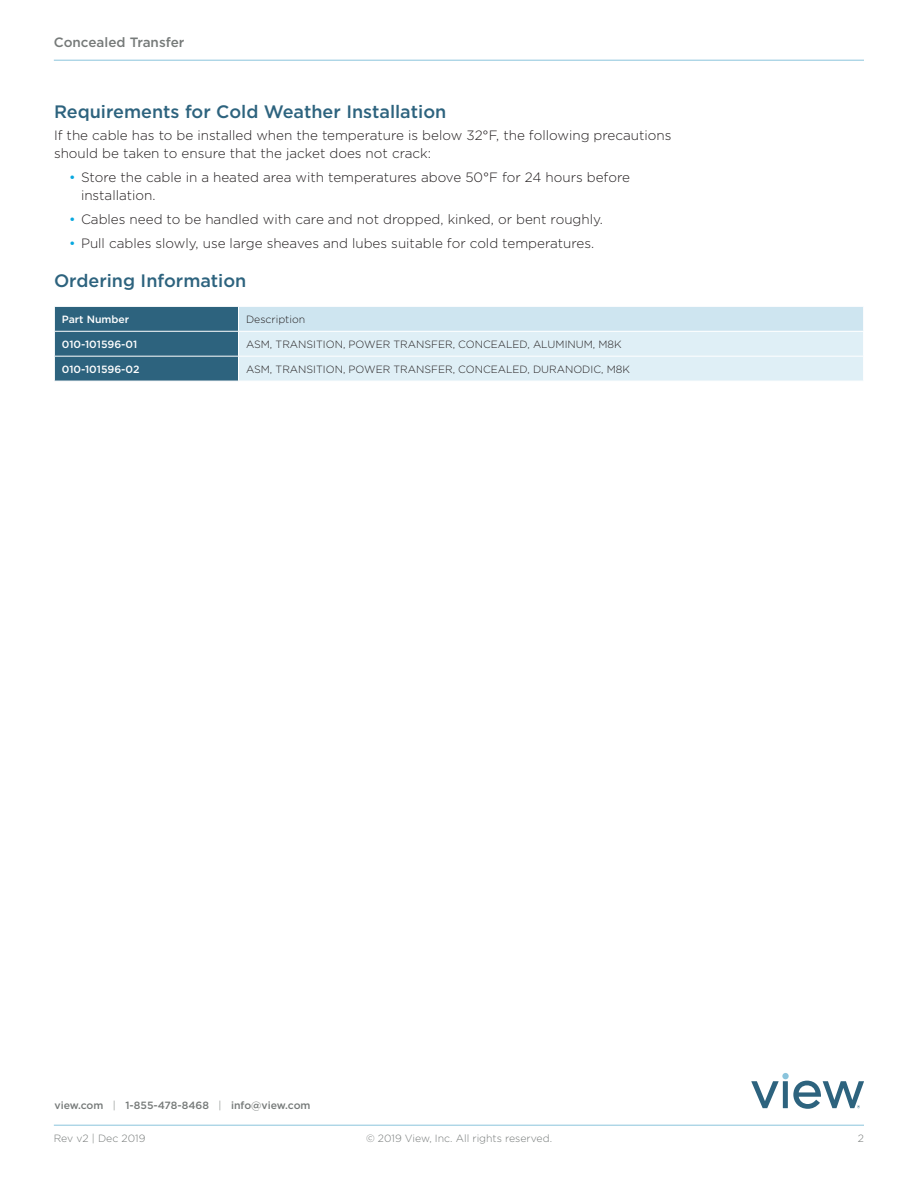
<style>
.page{position:relative;width:918px;height:1188px;background:#fff}
.page>*{position:absolute;margin:0;border:0;box-sizing:border-box;transform-origin:0 0}
.Subhead_1{font:500 18px "Gotham";color:#2d637e}
.Body_Copy{font:300 13.5px/18px "Gotham";color:#231f20}
.t1{font:500 13.5px "Gotham";color:#767a79}
.Table_Copy{font:300 10.5px "Gotham";color:#231f20}
.t2{font:300 10.5px "Gotham";color:#767a79}
.t3{font:500 10.5px "Gotham";color:#767a79}
.Table_Copy-2{font:500 10.5px "Gotham";color:#fff}
.s1{font-weight:400;color:#08a8df}
.s2{font-weight:300}
</style>
<div class="page">
<svg style="left:751px;top:1081px;width:28px;height:27px"></svg>
<div style="left:783px;top:1081px;width:5px;height:27px;background:#2d637e"></div>
<div style="left:782px;top:1073px;width:7px;height:6px;background:#8ac4dc;border-radius:50%"></div>
<svg style="left:793px;top:1081px;width:71px;height:28px"></svg>
<hr style="left:54px;top:1125px;width:810px;height:1px;background:#8ac4dc">
<hr style="left:54px;top:60px;width:810px;height:1px;background:#8ac4dc">
<svg style="left:54px;top:306px;width:809px;height:75px;background:#b5ceda"></svg>
<hr style="left:238px;top:331px;width:626px;height:1px;background:#fff">
<p class="t1" style="left:54px;top:33px;width:132px">Concealed Transfer</p>
<p class="Subhead_1" style="left:54px;top:100px;width:394px">Requirements for Cold Weather Installation</p>
<p class="Body_Copy" style="left:54px;top:126px;width:619px">If the cable has to be installed when the temperature is below 32°F, the following precautions should be taken to ensure that the jacket does not crack:</p>
<p class="Body_Copy" style="left:81px;top:168px;width:551px;text-indent:-12px"><span class="s1">•</span> Store the cable in a heated area with temperatures above 50°F for 24 hours before installation.</p>
<p class="Body_Copy" style="left:69px;top:210px;width:536px"><span class="s1">•</span> Cables need to be handled with care and not dropped, kinked, or bent roughly.</p>
<p class="Body_Copy" style="left:69px;top:234px;width:527px"><span class="s1">•</span> Pull cables slowly, use large sheaves and lubes suitable for cold temperatures.</p>
<p class="Subhead_1" style="left:54px;top:269px;width:194px">Ordering Information</p>
<p class="Table_Copy-2" style="left:62px;top:312px;width:69px">Part Number</p>
<p class="Table_Copy" style="left:246px;top:313px;width:61px">Description</p>
<p class="Table_Copy-2" style="left:62px;top:337px;width:77px">010-101596-01</p>
<p class="Table_Copy" style="left:246px;top:338px;width:377px">ASM, TRANSITION, POWER TRANSFER, CONCEALED, ALUMINUM, M8K</p>
<p class="Table_Copy-2" style="left:62px;top:362px;width:79px">010-101596-02</p>
<p class="Table_Copy" style="left:246px;top:362px;width:385px">ASM, TRANSITION, POWER TRANSFER, CONCEALED, DURANODIC, M8K</p>
<p class="t3" style="left:55px;top:1098px;width:257px">view.com <span class="s2">|</span> 1-855-478-8468 <span class="s2">|</span> info@view.com</p>
<p class="t2" style="left:54px;top:1132px;width:93px">Rev v2 | Dec 2019</p>
<p class="t2" style="left:858px;top:1132px;width:8px">2</p>
<p class="t2" style="left:366px;top:1132px;width:188px">© 2019 View, Inc. All rights reserved.</p>
</div>
